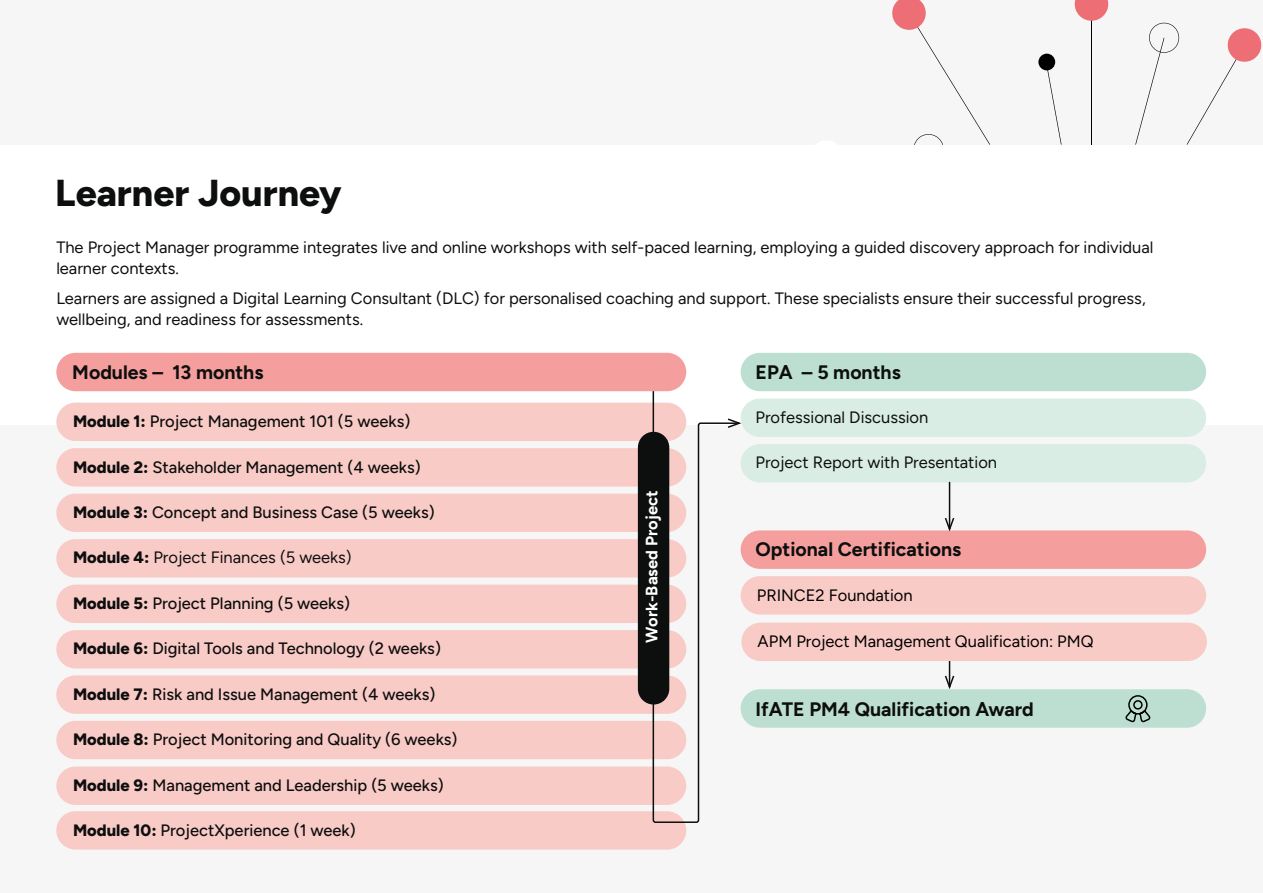
<style>
.page{position:relative;width:1263px;height:893px;background:#fff}
.page>*{position:absolute;margin:0;border:0;box-sizing:border-box;transform-origin:0 0}
.t1{font:800 37.5px "Figtree";color:#0d0e0e}
.t2{font:700 19.5px "Figtree";color:#0d0e0e}
.t3{font:16.5px/21px "Figtree";color:#0d0e0e}
.t4{font:500 16.5px "Figtree";color:#0d0e0e}
.t5{font:16.5px "Figtree";color:#000}
.t6{font:700 16.5px "Figtree";color:#fff}
.s1{font-weight:800}
</style>
<div class="page">
<div style="left:0;top:426px;width:1263px;height:467px;background:#f6f6f6"></div>
<div style="left:56px;top:721px;width:630px;height:38px;background:#f9cbc7;border-radius:19px"></div>
<div style="left:56px;top:675px;width:630px;height:39px;background:#f9cbc7;border-radius:19px"></div>
<div style="left:741px;top:530px;width:465px;height:39px;background:#f49f9d;border-radius:19px"></div>
<div style="left:0;top:0;width:1263px;height:145px;background:#f6f6f6"></div>
<hr style="left:1091px;top:4px;width:1px;height:141px;background:#000">
<svg style="left:1186px;top:28px;width:76px;height:117px"></svg>
<svg style="left:1135px;top:23px;width:44px;height:122px"></svg>
<svg style="left:1045px;top:60px;width:16px;height:85px"></svg>
<div style="left:1038px;top:54px;width:17px;height:16px;background:#000;border-radius:50%"></div>
<svg style="left:892px;top:0;width:98px;height:145px"></svg>
<svg style="left:1075px;top:0;width:33px;height:21px"></svg>
<div style="left:741px;top:353px;width:465px;height:38px;background:#bcdfd1;border-radius:19px"></div>
<div style="left:56px;top:403px;width:630px;height:38px;background:#f9cbc7;border-radius:19px"></div>
<div style="left:56px;top:448px;width:630px;height:38px;background:#f9cbc7;border-radius:19px"></div>
<div style="left:56px;top:494px;width:630px;height:38px;background:#f9cbc7;border-radius:19px"></div>
<div style="left:56px;top:539px;width:630px;height:38px;background:#f9cbc7;border-radius:19px"></div>
<div style="left:56px;top:585px;width:630px;height:38px;background:#f9cbc7;border-radius:19px"></div>
<div style="left:56px;top:630px;width:630px;height:38px;background:#f9cbc7;border-radius:19px"></div>
<div style="left:741px;top:399px;width:465px;height:38px;background:#daede5;border-radius:19px"></div>
<div style="left:741px;top:444px;width:465px;height:38px;background:#daede5;border-radius:19px"></div>
<hr style="left:949px;top:482px;width:1px;height:47px;background:#0d0e0e">
<svg style="left:943px;top:516px;width:12px;height:16px"></svg>
<hr style="left:949px;top:643px;width:1px;height:44px;background:#0d0e0e">
<svg style="left:944px;top:674px;width:11px;height:15px"></svg>
<div style="left:741px;top:689px;width:465px;height:39px;background:#bcdfd1;border-radius:19px"></div>
<div style="left:741px;top:576px;width:465px;height:39px;background:#f9cbc7;border-radius:19px"></div>
<svg style="left:1125px;top:695px;width:26px;height:28px"></svg>
<div style="left:638px;top:432px;width:31px;height:272px;background:#0d0e0e;border-radius:16px"></div>
<div style="left:741px;top:623px;width:466px;height:38px;background:#f9cbc7;border-radius:19px"></div>
<div style="left:56px;top:766px;width:630px;height:39px;background:#f9cbc7;border-radius:19px"></div>
<div style="left:56px;top:811px;width:630px;height:39px;background:#f9cbc7;border-radius:19px"></div>
<svg style="left:652px;top:356px;width:92px;height:467px"></svg>
<div style="left:56px;top:353px;width:630px;height:38px;background:#f49f9d;border-radius:19px"></div>
<h1 class="t1" style="left:55px;top:170px;width:288px">Learner Journey</h1>
<p class="t3" style="left:56px;top:237px;width:1099px">The Project Manager programme integrates live and online workshops with self-paced learning, employing a guided discovery approach for individual learner contexts.</p>
<p class="t3" style="left:56px;top:287px;width:1091px">Learners are assigned a Digital Learning Consultant (DLC) for personalised coaching and support. These specialists ensure their successful progress, wellbeing, and readiness for assessments.</p>
<p class="t2" style="left:72px;top:361px;width:193px">Modules – 13 months</p>
<p class="t4" style="left:73px;top:412px;width:339px"><span class="s1">Module 1:</span> Project Management 101 (5 weeks)</p>
<p class="t4" style="left:73px;top:457px;width:349px"><span class="s1">Module 2:</span> Stakeholder Management (4 weeks)</p>
<p class="t4" style="left:73px;top:503px;width:363px"><span class="s1">Module 3:</span> Concept and Business Case (5 weeks)</p>
<p class="t3" style="left:73px;top:547px;width:280px"><span class="s1">Module 4:</span> Project Finances (5 weeks)</p>
<p class="t4" style="left:73px;top:594px;width:279px"><span class="s1">Module 5:</span> Project Planning (5 weeks)</p>
<p class="t4" style="left:73px;top:639px;width:369px"><span class="s1">Module 6:</span> Digital Tools and Technology (2 weeks)</p>
<p class="t4" style="left:73px;top:684px;width:364px"><span class="s1">Module 7:</span> Risk and Issue Management (4 weeks)</p>
<p class="t4" style="left:73px;top:730px;width:386px"><span class="s1">Module 8:</span> Project Monitoring and Quality (6 weeks)</p>
<p class="t4" style="left:73px;top:776px;width:372px"><span class="s1">Module 9:</span> Management and Leadership (5 weeks)</p>
<p class="t4" style="left:73px;top:820px;width:284px"><span class="s1">Module 10:</span> ProjectXperience (1 week)</p>
<p class="t6" style="left:642px;top:642px;width:153px;rotate:-90deg">Work-Based Project</p>
<p class="t2" style="left:755px;top:361px;width:147px">EPA – 5 months</p>
<p class="t3" style="left:755px;top:407px;width:174px">Professional Discussion</p>
<p class="t3" style="left:755px;top:452px;width:243px">Project Report with Presentation</p>
<p class="t2" style="left:755px;top:537px;width:207px">Optional Certifications</p>
<p class="t5" style="left:757px;top:585px;width:157px">PRINCE2 Foundation</p>
<p class="t5" style="left:758px;top:632px;width:338px">APM Project Management Qualification: PMQ</p>
<p class="t2" style="left:755px;top:697px;width:280px">IfATE PM4 Qualification Award</p>
</div>
